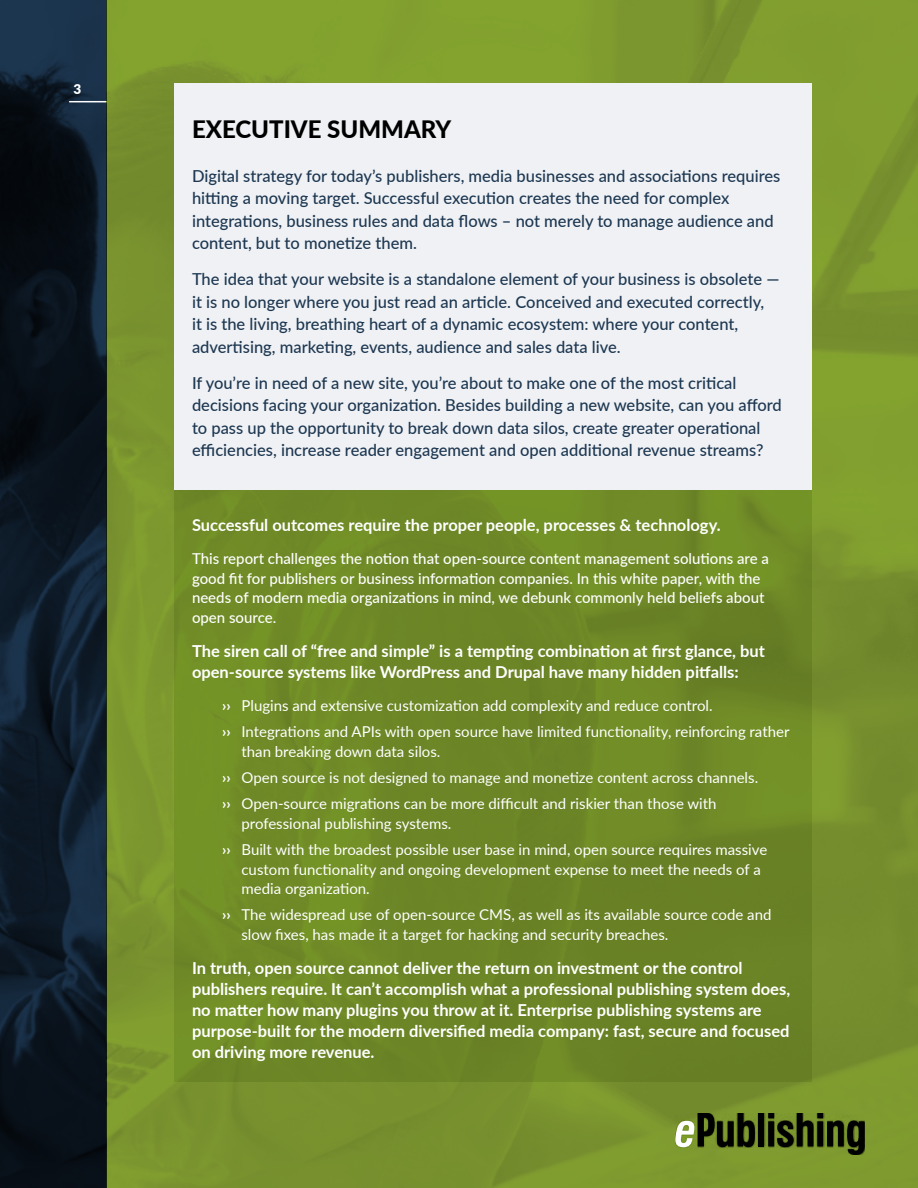
<style>
.page{position:relative;width:918px;height:1188px;background:#fff}
.page>*{position:absolute;margin:0;border:0;box-sizing:border-box;transform-origin:0 0}
.t1{font:800 24px "Lato";color:#000}
.t2{font:500 16.5px/22.5px "Lato";color:#1d3751}
.t3{font:700 16.5px/21px "Lato";color:#fff}
.t4{font:15px/26.2px "Lato";color:#fff}
.t5{font:500 15px/19.5px "Lato";color:#fff}
.t6{font:900 13.5px "Lato";color:#fff}
.s1{font-weight:700}
</style>
<div class="page">
<svg style="left:0;top:0;width:107px;height:1188px;background:#0d1926"></svg>
<hr style="left:69px;top:101px;width:46px;height:1px;background:#fff">
<div style="left:107px;top:0;width:811px;height:1188px;background:#7c962e"></div>
<div style="left:175px;top:83px;width:637px;height:407px;background:#eff1f4"></div>
<div style="left:175px;top:490px;width:637px;height:592px;background:#6d8727"></div>
<svg style="left:675px;top:1113px;width:80px;height:34px"></svg>
<div style="left:758px;top:1113px;width:6px;height:33px;background:#000"></div>
<svg style="left:768px;top:1113px;width:96px;height:42px"></svg>
<p class="t6" style="left:74px;top:79px;width:9px">3</p>
<h1 class="t1" style="left:192px;top:112px;width:261px">EXECUTIVE SUMMARY</h1>
<p class="t2" style="left:192px;top:164px;width:590px">Digital strategy for today’s publishers, media businesses and associations requires hitting a moving target. Successful execution creates the need for complex integrations, business rules and data flows – not merely to manage audience and content, but to monetize them.</p>
<p class="t2" style="left:192px;top:267px;width:589px">The idea that your website is a standalone element of your business is obsolete — it is no longer where you just read an article. Conceived and executed correctly,<br>it is the living, breathing heart of a dynamic ecosystem: where your content, advertising, marketing, events, audience and sales data live.</p>
<p class="t2" style="left:192px;top:371px;width:591px">If you’re in need of a new site, you’re about to make one of the most critical decisions facing your organization. Besides building a new website, can you afford to pass up the opportunity to break down data silos, create greater operational efficiencies, increase reader engagement and open additional revenue streams?</p>
<p class="t3" style="left:192px;top:514px;width:530px">Successful outcomes require the proper people, processes &amp; technology.</p>
<p class="t5" style="left:192px;top:548px;width:579px">This report challenges the notion that open-source content management solutions are a good fit for publishers or business information companies. In this white paper, with the needs of modern media organizations in mind, we debunk commonly held beliefs about open source.</p>
<p class="t3" style="left:192px;top:640px;width:574px">The siren call of “free and simple” is a tempting combination at first glance, but open-source systems like WordPress and Drupal have many hidden pitfalls:</p>
<p class="t4" style="left:222px;top:692px;width:569px"><span class="s1">››</span> Plugins and extensive customization add complexity and reduce control.<br><span class="s1">››</span> Integrations and APIs with open source have limited functionality, reinforcing rather</p>
<p class="t4" style="left:222px;top:738px;width:538px;text-indent:20px">than breaking down data silos.<br><span class="s1">››</span> Open source is not designed to manage and monetize content across channels. <span class="s1">››</span> Open-source migrations can be more difficult and riskier than those with</p>
<p class="t4" style="left:222px;top:810px;width:547px;text-indent:20px">professional publishing systems.<br><span class="s1">››</span> Built with the broadest possible user base in mind, open source requires massive</p>
<p class="t4" style="left:242px;top:859px;width:521px;line-height:19.5px">custom functionality and ongoing development expense to meet the needs of a media organization.</p>
<p class="t4" style="left:242px;top:905px;width:532px;line-height:19.5px;text-indent:-20px"><span class="s1">››</span> The widespread use of open-source CMS, as well as its available source code and slow fixes, has made it a target for hacking and security breaches.</p>
<p class="t3" style="left:192px;top:957px;width:600px">In truth, open source cannot deliver the return on investment or the control publishers require. It can’t accomplish what a professional publishing system does, no matter how many plugins you throw at it. Enterprise publishing systems are purpose-built for the modern diversified media company: fast, secure and focused on driving more revenue.</p>
</div>
